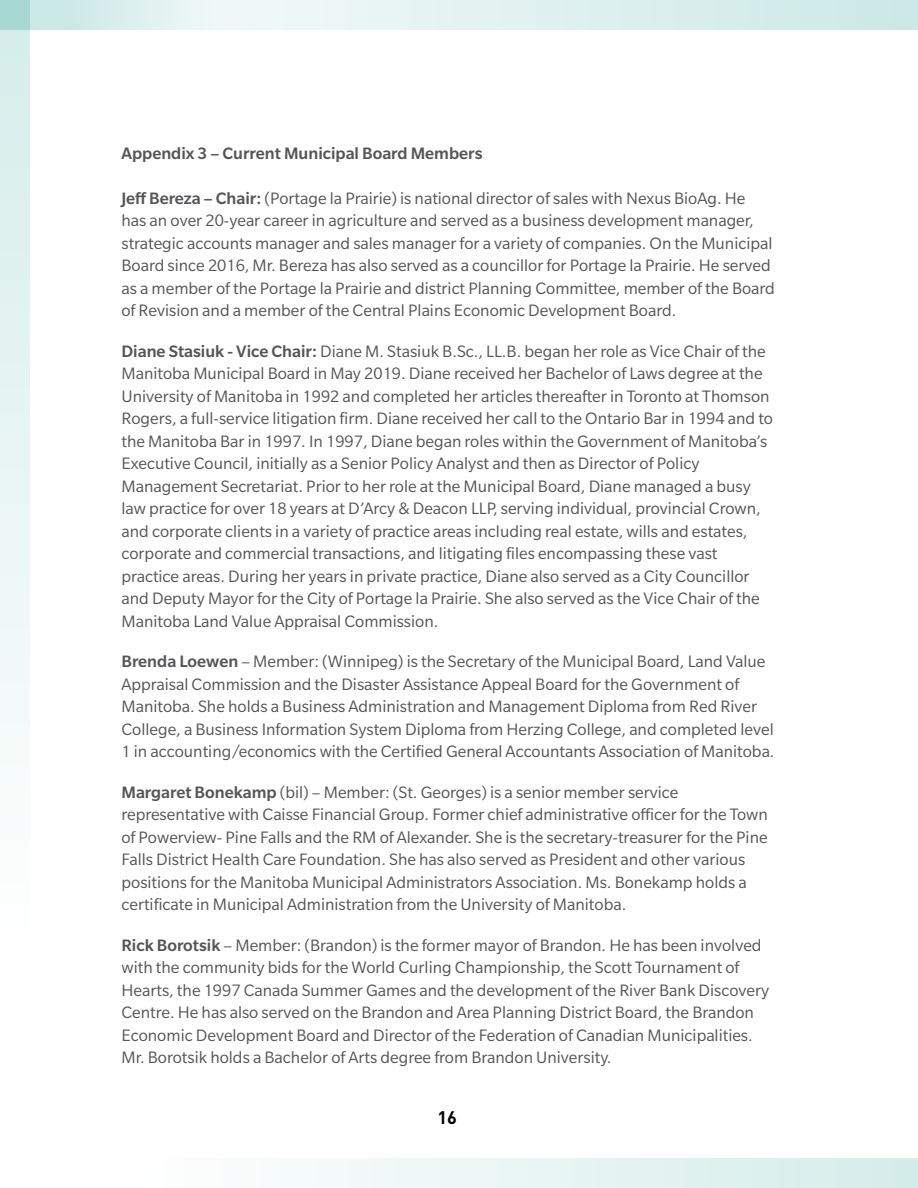
<style>
.page{position:relative;width:918px;height:1188px;background:#fff}
.page>*{position:absolute;margin:0;border:0;box-sizing:border-box;transform-origin:0 0}
.Body_Copy{font:18px/22.5px "Slate Std";color:#56565a}
.Bio_names{font:18px/22.5px "Slate Std";color:#56565a}
.t1{font:500 18px "Slate Std";color:#56565a}
.t2{font:700 18px "DIN Pro";color:#000}
.s1{font-weight:500}
</style>
<div class="page">
<svg style="left:255px;top:0;width:663px;height:29px;background:#ddf0ef"></svg>
<svg style="left:29px;top:0;width:226px;height:29px"></svg>
<svg style="left:0;top:0;width:29px;height:725px;fill:#e4f4f2"></svg>
<div style="left:144px;top:1159px;width:774px;height:29px;background:linear-gradient(to right,#fefefe,#d4edea)"></div>
<h2 class="t1" style="left:122px;top:143px;width:363px">Appendix 3 – Current Municipal Board Members</h2>
<p class="Body_Copy" style="left:122px;top:187px;width:655px"><span class="s1">Jeff Bereza – Chair:</span> (Portage la Prairie) is national director of sales with Nexus BioAg. He<br>has an over 20-year career in agriculture and served as a business development manager, strategic accounts manager and sales manager for a variety of companies. On the Municipal Board since 2016, Mr. Bereza has also served as a councillor for Portage la Prairie. He served as a member of the Portage la Prairie and district Planning Committee, member of the Board of Revision and a member of the Central Plains Economic Development Board.</p>
<p class="Body_Copy" style="left:122px;top:340px;width:653px"><span class="s1">Diane Stasiuk - Vice Chair:</span> Diane M. Stasiuk B.Sc., LL.B. began her role as Vice Chair of the Manitoba Municipal Board in May 2019. Diane received her Bachelor of Laws degree at the University of Manitoba in 1992 and completed her articles thereafter in Toronto at Thomson Rogers, a full-service litigation firm. Diane received her call to the Ontario Bar in 1994 and to the Manitoba Bar in 1997. In 1997, Diane began roles within the Government of Manitoba’s Executive Council, initially as a Senior Policy Analyst and then as Director of Policy Management Secretariat. Prior to her role at the Municipal Board, Diane managed a busy law practice for over 18 years at D’Arcy &amp; Deacon LLP, serving individual, provincial Crown, and corporate clients in a variety of practice areas including real estate, wills and estates, corporate and commercial transactions, and litigating files encompassing these vast practice areas. During her years in private practice, Diane also served as a City Councillor and Deputy Mayor for the City of Portage la Prairie. She also served as the Vice Chair of the Manitoba Land Value Appraisal Commission.</p>
<p class="Bio_names" style="left:122px;top:650px;width:655px"><span class="s1">Brenda Loewen</span> – Member: (Winnipeg) is the Secretary of the Municipal Board, Land Value Appraisal Commission and the Disaster Assistance Appeal Board for the Government of Manitoba. She holds a Business Administration and Management Diploma from Red River College, a Business Information System Diploma from Herzing College, and completed level 1 in accounting/economics with the Certified General Accountants Association of Manitoba.</p>
<p class="Bio_names" style="left:122px;top:781px;width:648px"><span class="s1">Margaret Bonekamp</span> (bil) – Member: (St. Georges) is a senior member service representative with Caisse Financial Group. Former chief administrative officer for the Town of Powerview- Pine Falls and the RM of Alexander. She is the secretary-treasurer for the Pine Falls District Health Care Foundation. She has also served as President and other various positions for the Manitoba Municipal Administrators Association. Ms. Bonekamp holds a certificate in Municipal Administration from the University of Manitoba.</p>
<p class="Bio_names" style="left:122px;top:934px;width:649px"><span class="s1">Rick Borotsik</span> – Member: (Brandon) is the former mayor of Brandon. He has been involved with the community bids for the World Curling Championship, the Scott Tournament of Hearts, the 1997 Canada Summer Games and the development of the River Bank Discovery Centre. He has also served on the Brandon and Area Planning District Board, the Brandon Economic Development Board and Director of the Federation of Canadian Municipalities.<br>Mr. Borotsik holds a Bachelor of Arts degree from Brandon University.</p>
<p class="t2" style="left:438px;top:1106px;width:21px">16</p>
</div>
